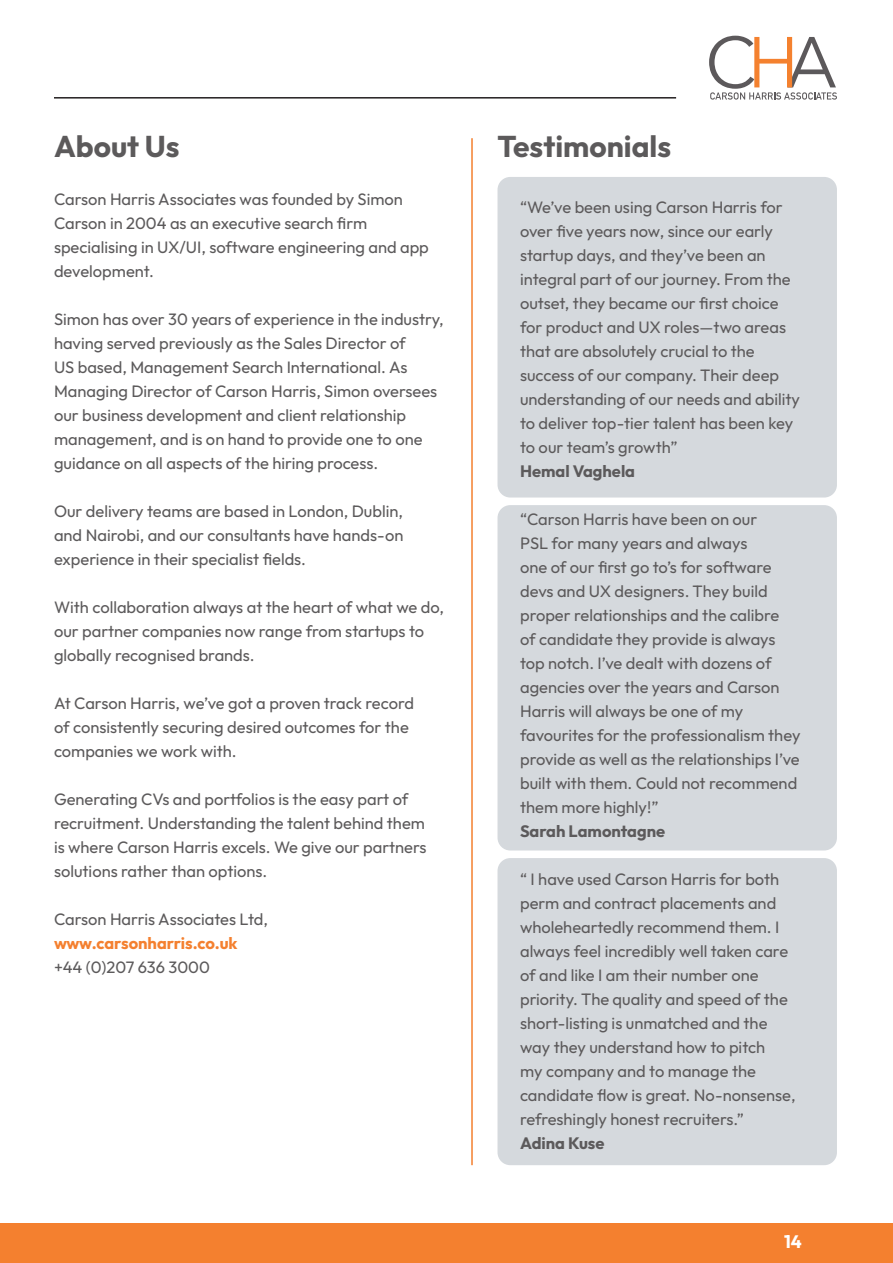
<style>
.page{position:relative;width:893px;height:1263px;background:#fff}
.page>*{position:absolute;margin:0;border:0;box-sizing:border-box;transform-origin:0 0}
.t1{font:700 30px "Outfit";color:#5c5a5b}
.t2{font:700 18px "Outfit";color:#fff}
.t3{font:16.5px/24px "Outfit";color:#5c5a5b}
.t4{font:700 16.5px "Outfit";color:#5c5a5b}
.t5{font:700 16.5px "Outfit";color:#f4802f}
</style>
<div class="page">
<div style="left:0;top:1223px;width:893px;height:39px;background:#f4802f"></div>
<hr style="left:54px;top:97px;width:622px;height:2px;background:#231f20">
<svg style="left:709px;top:36px;width:128px;height:64px"></svg>
<div style="left:497px;top:177px;width:340px;height:320px;background:#d5d9dd;border-radius:13px"></div>
<div style="left:497px;top:505px;width:340px;height:345px;background:#d5d9dd;border-radius:13px"></div>
<div style="left:497px;top:858px;width:340px;height:307px;background:#d5d9dd;border-radius:13px"></div>
<hr style="left:471px;top:138px;width:2px;height:1027px;background:#f4802f">
<p class="t1" style="left:54px;top:130px;width:127px">About Us</p>
<p class="t3" style="left:54px;top:187px;width:376px">Carson Harris Associates was founded by Simon Carson in 2004 as an executive search firm specialising in UX/UI, software engineering and app development.</p>
<p class="t3" style="left:54px;top:307px;width:391px">Simon has over 30 years of experience in the industry, having served previously as the Sales Director of<br>US based, Management Search International. As Managing Director of Carson Harris, Simon oversees our business development and client relationship management, and is on hand to provide one to one guidance on all aspects of the hiring process.</p>
<p class="t3" style="left:54px;top:499px;width:351px;text-align:justify">Our delivery teams are based in London, Dublin, and Nairobi, and our consultants have hands-on experience in their specialist fields.</p>
<p class="t3" style="left:54px;top:595px;width:391px">With collaboration always at the heart of what we do, our partner companies now range from startups to globally recognised brands.</p>
<p class="t3" style="left:54px;top:691px;width:362px">At Carson Harris, we’ve got a proven track record of consistently securing desired outcomes for the companies we work with.</p>
<p class="t3" style="left:54px;top:787px;width:374px">Generating CVs and portfolios is the easy part of recruitment. Understanding the talent behind them is where Carson Harris excels. We give our partners solutions rather than options.</p>
<p class="t3" style="left:54px;top:907px;width:216px">Carson Harris Associates Ltd,</p>
<p class="t5" style="left:54px;top:934px;width:185px">www.carsonharris.co.uk</p>
<p class="t3" style="left:54px;top:955px;width:157px">+44 (0)207 636 3000</p>
<p class="t1" style="left:497px;top:130px;width:175px">Testimonials</p>
<p class="t3" style="left:520px;top:195px;width:281px">“We’ve been using Carson Harris for over five years now, since our early startup days, and they’ve been an integral part of our journey. From the outset, they became our first choice for product and UX roles—two areas that are absolutely crucial to the success of our company. Their deep understanding of our needs and ability to deliver top-tier talent has been key to our team’s growth”</p>
<p class="t4" style="left:520px;top:462px;width:117px">Hemal Vaghela</p>
<p class="t3" style="left:520px;top:507px;width:282px">“Carson Harris have been on our<br>PSL for many years and always<br>one of our first go to’s for software devs and UX designers. They build proper relationships and the calibre<br>of candidate they provide is always top notch. I’ve dealt with dozens of agencies over the years and Carson Harris will always be one of my favourites for the professionalism they provide as well as the relationships I’ve built with them. Could not recommend them more highly!”</p>
<p class="t4" style="left:520px;top:822px;width:147px">Sarah Lamontagne</p>
<p class="t3" style="left:520px;top:867px;width:277px">“ I have used Carson Harris for both perm and contract placements and wholeheartedly recommend them. I always feel incredibly well taken care of and like I am their number one priority. The quality and speed of the short-listing is unmatched and the way they understand how to pitch<br>my company and to manage the candidate flow is great. No-nonsense, refreshingly honest recruiters.”</p>
<p class="t4" style="left:520px;top:1134px;width:86px">Adina Kuse</p>
<p class="t2" style="left:784px;top:1232px;width:19px">14</p>
</div>
